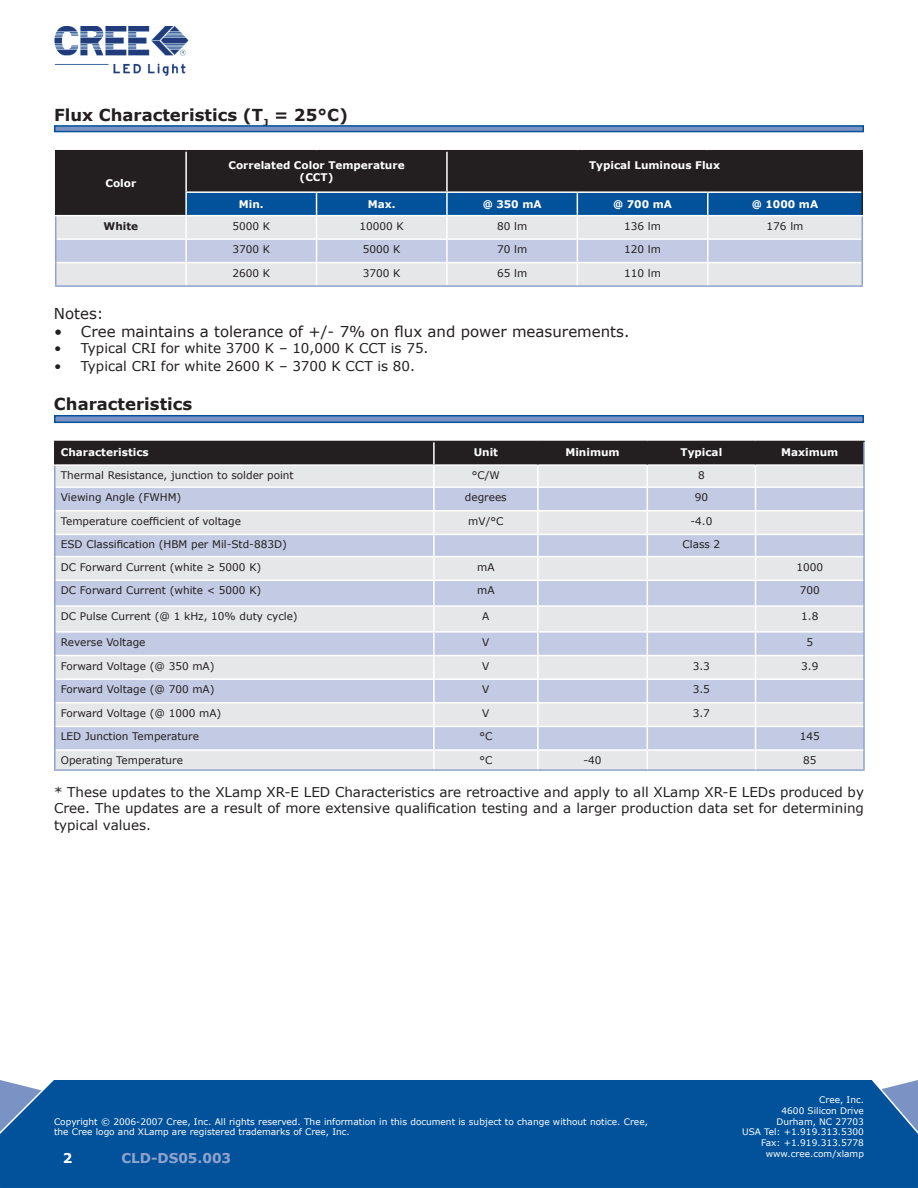
<style>
.page{position:relative;width:918px;height:1188px;background:#fff}
.page>*{position:absolute;margin:0;border:0;box-sizing:border-box;transform-origin:0 0}
.t1{font:700 16.5px "Verdana";color:#231f20}
.t2{font:15px/18px "Verdana";color:#231f20}
.t3{font:13.5px/18px "Verdana";color:#231f20}
.t4{font:700 13.5px "Verdana";color:#90a3ce}
.t5{font:10.5px "Verdana";color:#231f20}
.t6{font:700 10.5px/12px "Verdana";color:#fff;text-align:center}
.t7{font:700 10.5px "Verdana";color:#231f20}
.t8{font:9px/10.8px "Verdana";color:#fff}
</style>
<div class="page">
<div style="left:0;top:1080px;width:918px;height:108px;background:#01529a"></div>
<img style="left:54px;top:27px;width:135px;height:48px">
<div style="left:55px;top:126px;width:808px;height:6px;background:#7a92c4"></div>
<div style="left:54px;top:125px;width:810px;height:7px;border:2px solid #01529a"></div>
<hr style="left:55px;top:150px;width:131px;height:1px;background:#231f20">
<hr style="left:186px;top:150px;width:131px;height:1px;background:#231f20">
<hr style="left:317px;top:150px;width:130px;height:1px;background:#231f20">
<hr style="left:447px;top:150px;width:130px;height:1px;background:#231f20">
<hr style="left:577px;top:150px;width:131px;height:1px;background:#231f20">
<hr style="left:708px;top:150px;width:155px;height:1px;background:#231f20">
<svg style="left:55px;top:151px;width:808px;height:134px;background:#828d9c"></svg>
<hr style="left:55px;top:285px;width:131px;height:2px;background:#90a3ce">
<hr style="left:186px;top:285px;width:131px;height:2px;background:#90a3ce">
<hr style="left:317px;top:285px;width:130px;height:2px;background:#90a3ce">
<hr style="left:447px;top:285px;width:130px;height:2px;background:#90a3ce">
<hr style="left:577px;top:285px;width:131px;height:2px;background:#90a3ce">
<hr style="left:708px;top:285px;width:155px;height:2px;background:#90a3ce">
<div style="left:55px;top:416px;width:808px;height:6px;background:#7a92c4"></div>
<div style="left:54px;top:415px;width:810px;height:8px;border:2px solid #01529a"></div>
<hr style="left:54px;top:769px;width:380px;height:2px;background:#90a3ce">
<hr style="left:434px;top:769px;width:104px;height:2px;background:#90a3ce">
<hr style="left:538px;top:769px;width:109px;height:2px;background:#90a3ce">
<hr style="left:647px;top:769px;width:109px;height:2px;background:#90a3ce">
<hr style="left:756px;top:769px;width:109px;height:2px;background:#90a3ce">
<svg style="left:54px;top:441px;width:811px;height:328px;background:#cbceda"></svg>
<svg style="left:64px;top:1153px;width:8px;height:10px"></svg>
<h1 class="t1" style="left:54px;top:104px;width:296px">Flux Characteristics (T<sub>J</sub> = 25°C)</h1>
<p class="t6" style="left:106px;top:177px;width:32px">Color</p>
<p class="t6" style="left:228px;top:159px;width:178px">Correlated Color Temperature (CCT)</p>
<p class="t6" style="left:589px;top:159px;width:133px">Typical Luminous Flux</p>
<p class="t6" style="left:239px;top:198px;width:26px">Min.</p>
<p class="t6" style="left:368px;top:198px;width:29px">Max.</p>
<p class="t6" style="left:483px;top:198px;width:60px">@ 350 mA</p>
<p class="t6" style="left:613px;top:198px;width:60px">@ 700 mA</p>
<p class="t6" style="left:752px;top:198px;width:68px">@ 1 000 mA</p>
<p class="t7" style="left:104px;top:219px;width:36px">White</p>
<p class="t5" style="left:233px;top:219px;width:39px">5000 K</p>
<p class="t5" style="left:360px;top:219px;width:46px">10000 K</p>
<p class="t5" style="left:497px;top:219px;width:32px">80 lm</p>
<p class="t5" style="left:624px;top:219px;width:38px">136 lm</p>
<p class="t5" style="left:767px;top:219px;width:38px">176 lm</p>
<p class="t5" style="left:233px;top:243px;width:39px">3700 K</p>
<p class="t5" style="left:363px;top:243px;width:39px">5000 K</p>
<p class="t5" style="left:497px;top:243px;width:32px">70 lm</p>
<p class="t5" style="left:624px;top:243px;width:38px">120 lm</p>
<p class="t5" style="left:233px;top:266px;width:39px">2600 K</p>
<p class="t5" style="left:363px;top:266px;width:39px">3700 K</p>
<p class="t5" style="left:497px;top:266px;width:32px">65 lm</p>
<p class="t5" style="left:624px;top:266px;width:38px">110 lm</p>
<h2 class="t2" style="left:81px;top:304px;width:550px;text-indent:-27px">Notes:<br>Cree maintains a tolerance of +/- 7% on flux and power measurements.</h2>
<p class="t3" style="left:81px;top:338px;width:349px">Typical CRI for white 3700 K – 10,000 K CCT is 75.<br>Typical CRI for white 2600 K – 3700 K CCT is 80.</p>
<h1 class="t1" style="left:54px;top:394px;width:140px">Characteristics</h1>
<p class="t6" style="left:61px;top:445px;width:90px">Characteristics</p>
<p class="t6" style="left:474px;top:445px;width:26px">Unit</p>
<p class="t6" style="left:565px;top:445px;width:56px">Minimum</p>
<p class="t6" style="left:681px;top:445px;width:43px">Typical</p>
<p class="t6" style="left:781px;top:445px;width:59px">Maximum</p>
<p class="t5" style="left:61px;top:469px;width:234px">Thermal Resistance, junction to solder point</p>
<p class="t5" style="left:472px;top:469px;width:30px">°C/W</p>
<p class="t5" style="left:698px;top:469px;width:8px">8</p>
<p class="t5" style="left:61px;top:491px;width:122px">Viewing Angle (FWHM)</p>
<p class="t5" style="left:465px;top:491px;width:43px">degrees</p>
<p class="t5" style="left:695px;top:491px;width:15px">90</p>
<p class="t5" style="left:61px;top:514px;width:182px">Temperature coefficient of voltage</p>
<p class="t5" style="left:468px;top:514px;width:37px">mV/°C</p>
<p class="t5" style="left:690px;top:514px;width:23px">-4.0</p>
<p class="t5" style="left:61px;top:538px;width:228px">ESD Classification (HBM per Mil-Std-883D)</p>
<p class="t5" style="left:683px;top:538px;width:39px">Class 2</p>
<p class="t5" style="left:61px;top:560px;width:202px">DC Forward Current (white ≥ 5000 K)</p>
<p class="t5" style="left:477px;top:560px;width:19px">mA</p>
<p class="t5" style="left:796px;top:560px;width:28px">1000</p>
<p class="t5" style="left:61px;top:584px;width:202px">DC Forward Current (white &lt; 5000 K)</p>
<p class="t5" style="left:477px;top:584px;width:19px">mA</p>
<p class="t5" style="left:800px;top:584px;width:22px">700</p>
<p class="t5" style="left:61px;top:610px;width:238px">DC Pulse Current (@ 1 kHz, 10% duty cycle)</p>
<p class="t5" style="left:482px;top:610px;width:9px">A</p>
<p class="t5" style="left:801px;top:610px;width:19px">1.8</p>
<p class="t5" style="left:61px;top:635px;width:86px">Reverse Voltage</p>
<p class="t5" style="left:482px;top:635px;width:9px">V</p>
<p class="t5" style="left:806px;top:635px;width:8px">5</p>
<p class="t5" style="left:61px;top:659px;width:155px">Forward Voltage (@ 350 mA)</p>
<p class="t5" style="left:482px;top:659px;width:9px">V</p>
<p class="t5" style="left:693px;top:659px;width:19px">3.3</p>
<p class="t5" style="left:801px;top:659px;width:19px">3.9</p>
<p class="t5" style="left:61px;top:683px;width:155px">Forward Voltage (@ 700 mA)</p>
<p class="t5" style="left:482px;top:683px;width:9px">V</p>
<p class="t5" style="left:693px;top:683px;width:19px">3.5</p>
<p class="t5" style="left:61px;top:706px;width:162px">Forward Voltage (@ 1000 mA)</p>
<p class="t5" style="left:482px;top:706px;width:9px">V</p>
<p class="t5" style="left:693px;top:706px;width:19px">3.7</p>
<p class="t5" style="left:61px;top:730px;width:140px">LED Junction Temperature</p>
<p class="t5" style="left:479px;top:730px;width:15px">°C</p>
<p class="t5" style="left:800px;top:730px;width:22px">145</p>
<p class="t5" style="left:61px;top:754px;width:124px">Operating Temperature</p>
<p class="t5" style="left:479px;top:754px;width:15px">°C</p>
<p class="t5" style="left:584px;top:754px;width:20px">-40</p>
<p class="t5" style="left:803px;top:754px;width:15px">85</p>
<p class="t3" style="left:54px;top:784px;width:812px;line-height:16.2px;text-align:justify">* These updates to the XLamp XR-E LED Characteristics are retroactive and apply to all XLamp XR-E LEDs produced by Cree. The updates are a result of more extensive qualification testing and a larger production data set for determining typical values.</p>
<h2 class="t2" style="left:54px;top:322px;width:10px">•</h2>
<p class="t3" style="left:54px;top:338px;width:9px">• •</p>
<p class="t8" style="left:54px;top:1116px;width:595px">Copyright © 2006-2007 Cree, Inc. All rights reserved. The information in this document is subject to change without notice. Cree, the Cree logo and XLamp are registered trademarks of Cree, Inc.</p>
<p class="t4" style="left:122px;top:1149px;width:111px">CLD-DS05.003</p>
<p class="t8" style="left:742px;top:1094px;width:123px;text-align:right">Cree, Inc.<br>4600 Silicon Drive<br>Durham, NC 27703<br>USA Tel: +1.919.313.5300<br>Fax: +1.919.313.5778 www.cree.com/xlamp</p>
</div>
